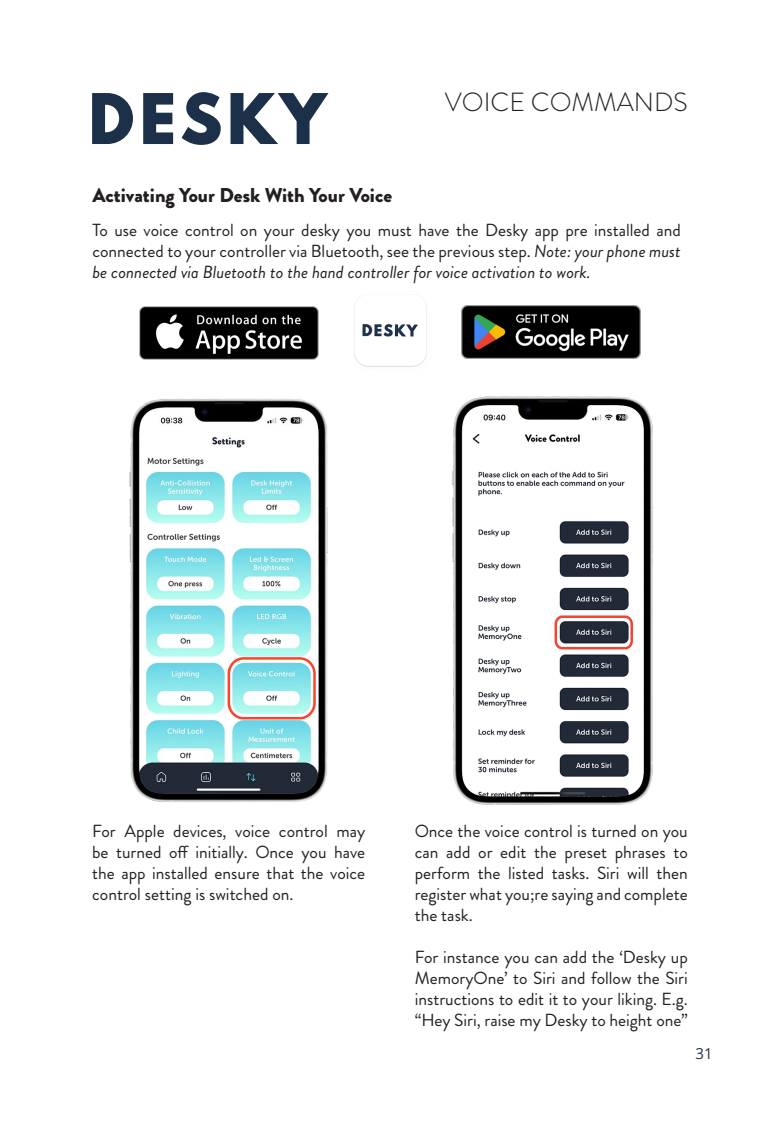
<style>
.page{position:relative;width:780px;height:1134px;background:#fff}
.page>*{position:absolute;margin:0;border:0;box-sizing:border-box;transform-origin:0 0}
.t1{font:300 26.25px "Brandon Grotesque";color:#231f20}
.t2{font:900 20px "Brandon Grotesque";color:#231f20}
.t3{font:17.5px/21px "Brandon Grotesque";color:#231f20;text-align:justify}
.t4{font:15px "Open Sans";color:#21334a}
.s1{font-style:italic}
</style>
<div class="page">
<svg style="left:92px;top:93px;width:41px;height:51px"></svg>
<svg style="left:143px;top:93px;width:30px;height:51px;background:#47586b"></svg>
<svg style="left:182px;top:92px;width:39px;height:53px"></svg>
<svg style="left:230px;top:93px;width:98px;height:51px"></svg>
<img style="left:129px;top:398px;width:199px;height:404px">
<div style="left:227px;top:657px;width:89px;height:62px;border:2px solid #ff422c;border-radius:15px"></div>
<img style="left:451px;top:396px;width:203px;height:409px">
<svg style="left:553px;top:614px;width:81px;height:37px"></svg>
<img style="left:139px;top:307px;width:179px;height:53px">
<img style="left:462px;top:306px;width:178px;height:53px">
<img style="left:354px;top:302px;width:73px;height:65px">
<p class="t2" style="left:92px;top:181px;width:301px">Activating Your Desk With Your Voice</p>
<p class="t1" style="left:445px;top:84px;width:244px">VOICE COMMANDS</p>
<p class="t3" style="left:92px;top:220px;width:590px">To use voice control on your desky you must have the Desky app pre installed and connected to your controller via Bluetooth, see the previous step. <span class="s1">Note: your phone must be connected via Bluetooth to the hand controller for voice activation to work.</span></p>
<p class="t3" style="left:92px;top:821px;width:274px">For Apple devices, voice control may be turned off initially. Once you have the app installed ensure that the voice control setting is switched on.</p>
<p class="t3" style="left:415px;top:821px;width:274px">Once the voice control is turned on you can add or edit the preset phrases to perform the listed tasks. Siri will then register what you;re saying and complete the task.</p>
<p class="t3" style="left:415px;top:947px;width:274px">For instance you can add the ‘Desky up MemoryOne’ to Siri and follow the Siri instructions to edit it to your liking. E.g. “Hey Siri, raise my Desky to height one”</p>
<p class="t4" style="left:695px;top:1043px;width:19px">31</p>
</div>
